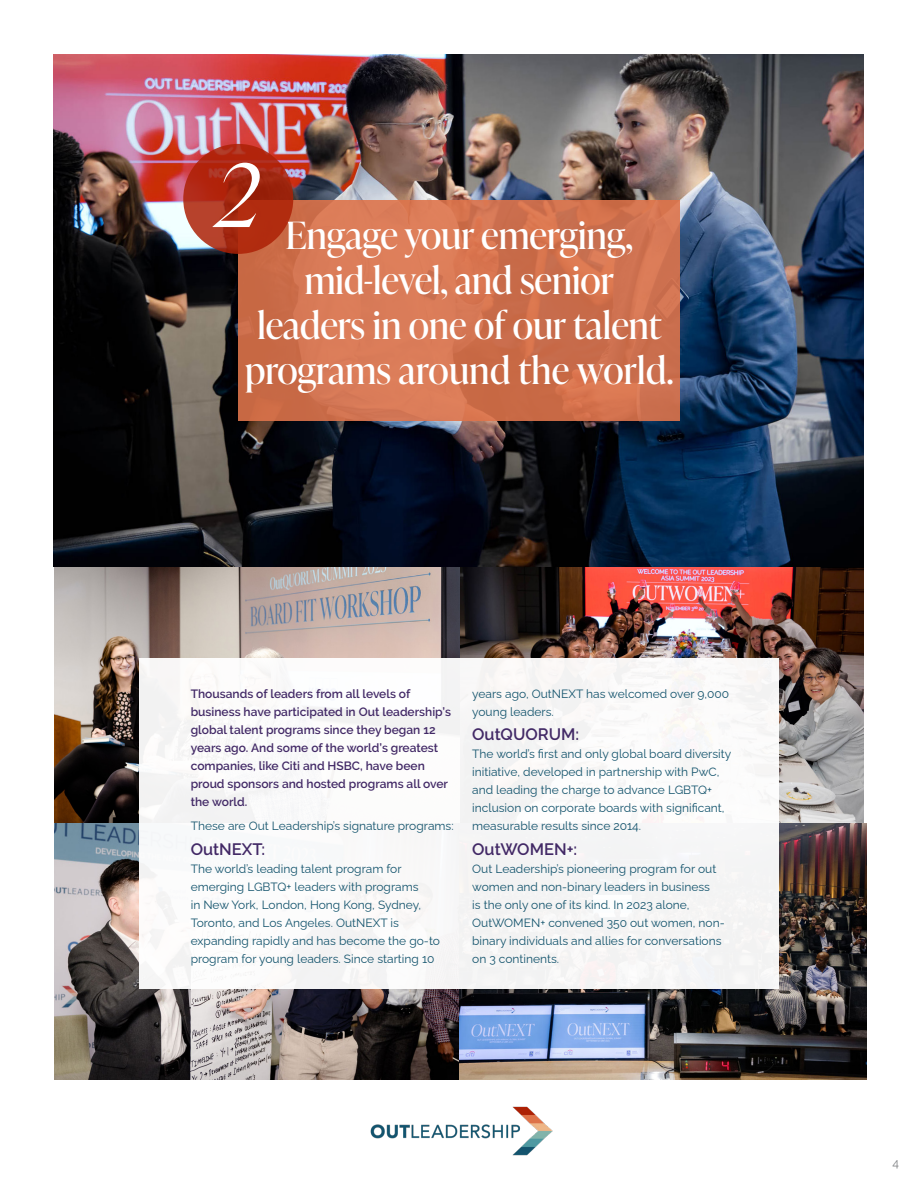
<style>
.page{position:relative;width:918px;height:1188px;background:#fff}
.page>*{position:absolute;margin:0;border:0;box-sizing:border-box;transform-origin:0 0}
.t1{font:italic 300 87px "Ivy Presto Display";color:#fff}
.t2{font:37.5px/45px "Ivy Presto Display";color:#fff;text-align:center}
.t3{font:600 16.5px "Raleway";color:#422966}
.t4{font:12px/18px "Raleway";color:#14546d}
.t5{font:600 12px/18px "Raleway";color:#422966}
.t6{font:12px "Raleway";color:#808285}
</style>
<div class="page">
<img style="left:370px;top:1106px;width:183px;height:50px">
<img style="left:54px;top:567px;width:405px;height:512px">
<img style="left:54px;top:54px;width:810px;height:513px">
<img style="left:460px;top:567px;width:404px;height:256px">
<img style="left:459px;top:824px;width:407px;height:256px">
<div style="left:238px;top:200px;width:442px;height:221px;background:linear-gradient(to right,#d47450,#d0724f)"></div>
<div style="left:139px;top:658px;width:640px;height:331px;background:#f8f8f8"></div>
<svg style="left:183px;top:144px;width:110px;height:110px;background:#ad2d15"></svg>
<p class="t1" style="left:216px;top:133px;width:45px">2</p>
<p class="t2" style="left:286px;top:211px;width:349px">Engage your emerging,</p>
<p class="t2" style="left:305px;top:256px;width:311px">mid-level, and senior</p>
<p class="t2" style="left:245px;top:301px;width:430px">leaders in one of our talent programs around the world.</p>
<p class="t5" style="left:191px;top:684px;width:262px">Thousands of leaders from all levels of business have participated in Out leadership’s global talent programs since they began 12 years ago. And some of the world’s greatest companies, like Citi and HSBC, have been proud sponsors and hosted programs all over the world.</p>
<p class="t4" style="left:191px;top:816px;width:264px">These are Out Leadership’s signature programs:</p>
<p class="t3" style="left:191px;top:840px;width:76px">OutNEXT:</p>
<p class="t4" style="left:191px;top:859px;width:251px">The world’s leading talent program for emerging LGBTQ+ leaders with programs<br>in New York, London, Hong Kong, Sydney, Toronto, and Los Angeles. OutNEXT is expanding rapidly and has become the go-to program for young leaders. Since starting 10</p>
<p class="t4" style="left:472px;top:683px;width:258px">years ago, OutNEXT has welcomed over 9,000 young leaders.</p>
<p class="t3" style="left:472px;top:725px;width:108px">OutQUORUM:</p>
<p class="t4" style="left:472px;top:744px;width:261px">The world’s first and only global board diversity initiative, developed in partnership with PwC, and leading the charge to advance LGBTQ+ inclusion on corporate boards with significant, measurable results since 2014.</p>
<p class="t3" style="left:472px;top:840px;width:107px">OutWOMEN+:</p>
<p class="t4" style="left:472px;top:859px;width:254px">Out Leadership’s pioneering program for out women and non-binary leaders in business<br>is the only one of its kind. In 2023 alone, OutWOMEN+ convened 350 out women, non&shy;binary individuals and allies for conversations on 3 continents.</p>
<p class="t6" style="left:893px;top:1154px;width:8px">4</p>
</div>
